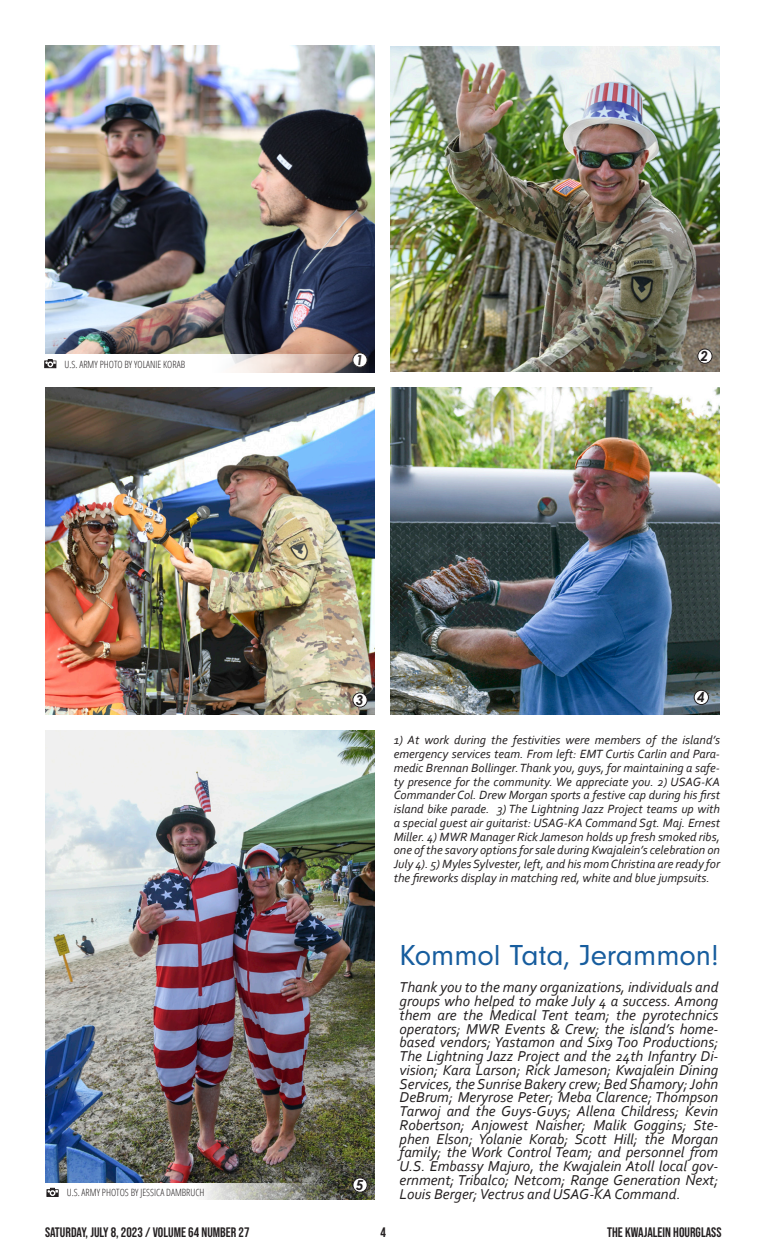
<style>
.page{position:relative;width:765px;height:1260px;background:#fff}
.page>*{position:absolute;margin:0;border:0;box-sizing:border-box;transform-origin:0 0}
.t1{font:30px "Neuzeit Gro";color:#175d9e}
.t2{font:italic 15px/13.8px "Corbel";color:#231f20;text-align:justify}
.t3{font:13.75px "Bebas Neue";color:#231f20}
.t4{font:italic 700 13.75px "Century Gothic";color:#231f20}
.t5{font:italic 12.5px/13.8px "Corbel";color:#231f20;text-align:justify}
.t6{font:300 condensed 10px "Open Sans";color:#231f20}
</style>
<div class="page">
<img style="left:45px;top:45px;width:330px;height:327px">
<img style="left:390px;top:46px;width:330px;height:325px">
<img style="left:45px;top:387px;width:330px;height:328px">
<img style="left:390px;top:388px;width:330px;height:327px">
<img style="left:45px;top:730px;width:330px;height:470px">
<div style="left:353px;top:353px;width:14px;height:14px;border:1px solid #231f20;border-radius:50%"></div>
<div style="left:698px;top:349px;width:14px;height:14px;background:#fff;border-radius:50%"></div>
<div style="left:697px;top:349px;width:15px;height:15px;border:1px solid #231f20;border-radius:50%"></div>
<div style="left:353px;top:693px;width:14px;height:14px;background:#fff;border-radius:50%"></div>
<div style="left:353px;top:693px;width:14px;height:14px;border:1px solid #231f20;border-radius:50%"></div>
<div style="left:694px;top:690px;width:14px;height:15px;background:#fff;border-radius:50%"></div>
<div style="left:694px;top:690px;width:15px;height:15px;border:1px solid #231f20;border-radius:50%"></div>
<div style="left:353px;top:1178px;width:14px;height:14px;background:#fff;border-radius:50%"></div>
<div style="left:353px;top:1178px;width:15px;height:15px;border:1px solid #231f20;border-radius:50%"></div>
<svg style="left:45px;top:1183px;width:290px;height:17px"></svg>
<div style="left:47px;top:1189px;width:12px;height:8px;border:1px solid #231f20"></div>
<svg style="left:48px;top:1188px;width:10px;height:8px"></svg>
<svg style="left:44px;top:354px;width:325px;height:19px"></svg>
<div style="left:44px;top:361px;width:12px;height:7px;border:1px solid #231f20"></div>
<svg style="left:45px;top:359px;width:11px;height:8px"></svg>
<p class="t6" style="left:65px;top:357px;width:122px">U.S. ARMY PHOTO BY YOLANIE KORAB</p>
<p class="t6" style="left:67px;top:1186px;width:139px">U.S. ARMY PHOTOS BY JESSICA DAMBRUCH</p>
<p class="t4" style="left:356px;top:350px;width:9px">1</p>
<p class="t4" style="left:701px;top:346px;width:9px">2</p>
<p class="t4" style="left:356px;top:690px;width:9px">3</p>
<p class="t4" style="left:697px;top:687px;width:9px">4</p>
<p class="t4" style="left:356px;top:1175px;width:9px">5</p>
<p class="t5" style="left:394px;top:733px;width:328px">1) At work during the festivities were members of the island’s emergency services team. From left: EMT Curtis Carlin and Para&shy;medic Brennan Bollinger. Thank you, guys, for maintaining a safe&shy;ty presence for the community. We appreciate you. 2) USAG-KA Commander Col. Drew Morgan sports a festive cap during his first island bike parade. 3) The Lightning Jazz Project teams up with a special guest air guitarist: USAG-KA Command Sgt. Maj. Ernest Miller. 4) MWR Manager Rick Jameson holds up fresh smoked ribs, one of the savory options for sale during Kwajalein’s celebration on July 4). 5) Myles Sylvester, left, and his mom Christina are ready for the fireworks display in matching red, white and blue jumpsuits.</p>
<p class="t1" style="left:400px;top:939px;width:321px">Kommol Tata, Jerammon!</p>
<p class="t2" style="left:400px;top:980px;width:320px">Thank you to the many organizations, individuals and groups who helped to make July 4 a success. Among them are the Medical Tent team; the pyrotechnics operators; MWR Events &amp; Crew; the island’s home&shy;based vendors; Yastamon and Six9 Too Productions; The Lightning Jazz Project and the 24th Infantry Di&shy;vision; Kara Larson; Rick Jameson; Kwajalein Dining Services, the Sunrise Bakery crew; Bed Shamory; John DeBrum; Meryrose Peter; Meba Clarence; Thompson Tarwoj and the Guys-Guys; Allena Childress; Kevin Robertson; Anjowest Naisher; Malik Goggins; Ste&shy;phen Elson; Yolanie Korab; Scott Hill; the Morgan family; the Work Control Team; and personnel from U.S. Embassy Majuro, the Kwajalein Atoll local gov&shy;ernment; Tribalco; Netcom; Range Generation Next; Louis Berger; Vectrus and USAG-KA Command.</p>
<p class="t3" style="left:45px;top:1225px;width:206px">SATURDAY, JULY 8, 2023 / VOLUME 64 NUMBER 27</p>
<p class="t3" style="left:380px;top:1224px;width:7px">4</p>
<p class="t3" style="left:607px;top:1225px;width:116px">THE KWAJALEIN HOURGLASS</p>
</div>
